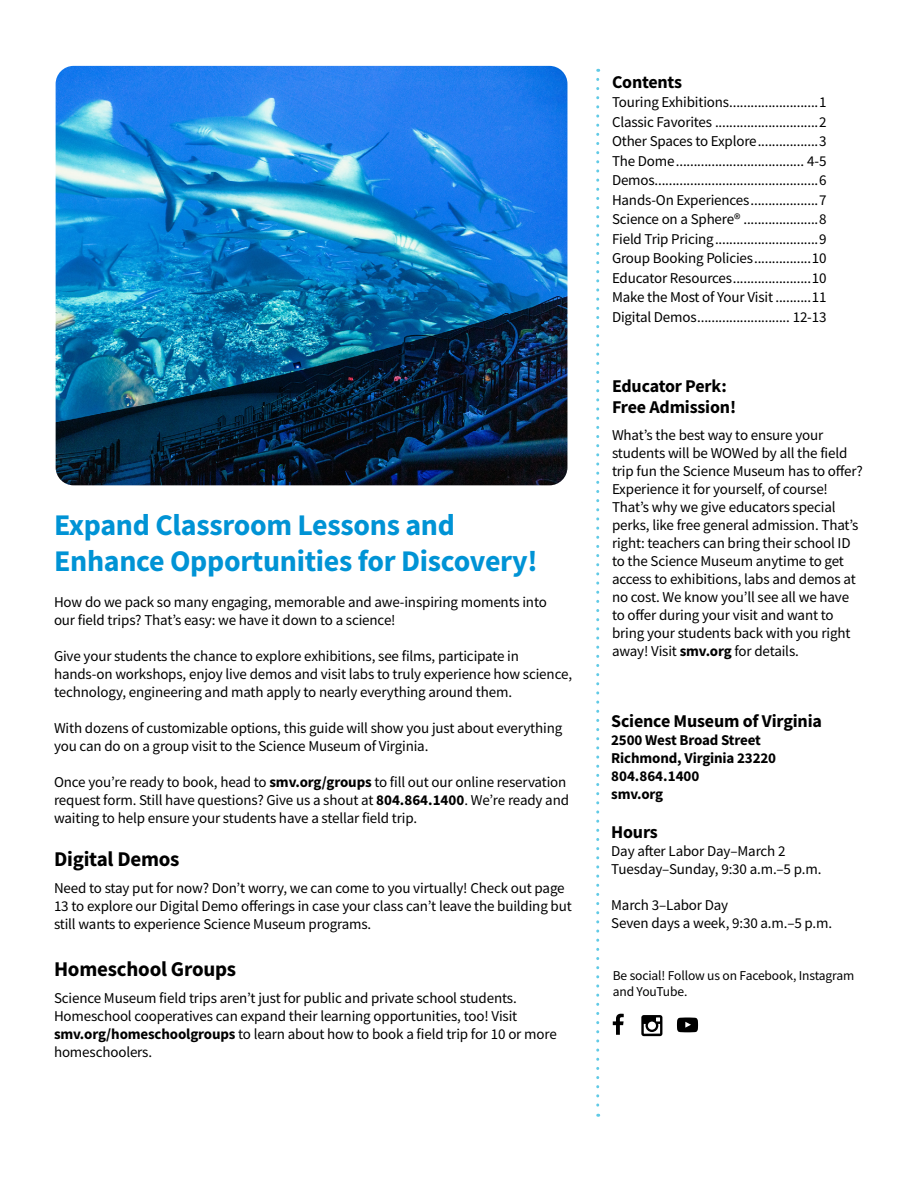
<style>
.page{position:relative;width:918px;height:1188px;background:#fff}
.page>*{position:absolute;margin:0;border:0;box-sizing:border-box;transform-origin:0 0}
.t1{font:700 30px "Source Sans Pro";letter-spacing:-.01em;color:#0093d5}
.t2{font:700 21px "Source Sans Pro";letter-spacing:-.01em;color:#000}
.t3{font:700 18px "Source Sans Pro";letter-spacing:-.01em;color:#000}
.t4{font:15px/18px "Source Sans Pro";letter-spacing:-.01em;color:#000}
.t5{font:700 15px "Source Sans Pro";letter-spacing:-.01em;color:#000}
.t6{font:13.5px/16.2px "Source Sans Pro";letter-spacing:-.01em;color:#000}
.s1{font-weight:700}
</style>
<div class="page">
<img style="left:56px;top:66px;width:511px;height:419px">
<svg style="left:613px;top:1014px;width:11px;height:21px"></svg>
<svg style="left:641px;top:1015px;width:21px;height:21px"></svg>
<svg style="left:677px;top:1018px;width:21px;height:14px"></svg>
<svg style="left:596px;top:79px;width:3px;height:1038px"></svg>
<p class="t1" style="left:54px;top:504px;width:403px">Expand Classroom Lessons and</p>
<p class="t1" style="left:54px;top:540px;width:485px">Enhance Opportunities for Discovery!</p>
<p class="t4" style="left:54px;top:593px;width:494px">How do we pack so many engaging, memorable and awe-inspiring moments into</p>
<p class="t4" style="left:54px;top:611px;width:343px">our field trips? That’s easy: we have it down to a science!</p>
<p class="t4" style="left:54px;top:647px;width:466px">Give your students the chance to explore exhibitions, see films, participate in</p>
<p class="t4" style="left:54px;top:665px;width:520px">hands-on workshops, enjoy live demos and visit labs to truly experience how science, technology, engineering and math apply to nearly everything around them.</p>
<p class="t4" style="left:54px;top:719px;width:510px">With dozens of customizable options, this guide will show you just about everything you can do on a group visit to the Science Museum of Virginia.</p>
<p class="t4" style="left:54px;top:773px;width:517px">Once you’re ready to book, head to <span class="s1">smv.org/groups</span> to fill out our online reservation request form. Still have questions? Give us a shout at <span class="s1">804.864.1400</span>. We’re ready and waiting to help ensure your students have a stellar field trip.</p>
<p class="t2" style="left:54px;top:845px;width:127px">Digital Demos</p>
<p class="t4" style="left:54px;top:879px;width:519px">Need to stay put for now? Don’t worry, we can come to you virtually! Check out page<br>13 to explore our Digital Demo offerings in case your class can’t leave the building but still wants to experience Science Museum programs.</p>
<p class="t2" style="left:54px;top:954px;width:184px">Homeschool Groups</p>
<p class="t4" style="left:54px;top:989px;width:465px">Science Museum field trips aren’t just for public and private school students.<br>Homeschool cooperatives can expand their learning opportunities, too! Visit</p>
<p class="t4" style="left:54px;top:1025px;width:504px"><span class="s1">smv.org/homeschoolgroups</span> to learn about how to book a field trip for 10 or more homeschoolers.</p>
<p class="t3" style="left:612px;top:69px;width:72px">Contents</p>
<p class="t4" style="left:612px;top:93px;width:216px">Touring Exhibitions.........................1</p>
<p class="t4" style="left:612px;top:113px;width:216px">Classic Favorites .............................2</p>
<p class="t4" style="left:612px;top:132px;width:216px">Other Spaces to Explore.................3</p>
<p class="t4" style="left:612px;top:152px;width:216px">The Dome.................................... 4-5</p>
<p class="t4" style="left:612px;top:171px;width:216px">Demos..............................................6</p>
<p class="t4" style="left:612px;top:191px;width:216px">Hands-On Experiences...................7</p>
<p class="t4" style="left:612px;top:210px;width:216px">Science on a Sphere® .....................8</p>
<p class="t4" style="left:612px;top:230px;width:216px">Field Trip Pricing.............................9</p>
<p class="t4" style="left:612px;top:249px;width:216px">Group Booking Policies................10</p>
<p class="t4" style="left:612px;top:269px;width:216px">Educator Resources......................10</p>
<p class="t4" style="left:612px;top:288px;width:216px">Make the Most of Your Visit ..........11</p>
<p class="t4" style="left:612px;top:308px;width:216px">Digital Demos.......................... 12-13</p>
<p class="t3" style="left:612px;top:374px;width:116px">Educator Perk:</p>
<p class="t3" style="left:612px;top:395px;width:126px">Free Admission!</p>
<p class="t4" style="left:612px;top:426px;width:253px">What’s the best way to ensure your students will be WOWed by all the field trip fun the Science Museum has to offer?<br>Experience it for yourself, of course!<br>That’s why we give educators special perks, like free general admission. That’s right: teachers can bring their school ID to the Science Museum anytime to get access to exhibitions, labs and demos at no cost. We know you’ll see all we have to offer during your visit and want to bring your students back with you right away! Visit <span class="s1">smv.org</span> for details.</p>
<p class="t3" style="left:611px;top:709px;width:212px">Science Museum of Virginia</p>
<p class="t5" style="left:611px;top:730px;width:151px">2500 West Broad Street</p>
<p class="t5" style="left:611px;top:748px;width:166px">Richmond, Virginia 23220</p>
<p class="t5" style="left:611px;top:766px;width:90px">804.864.1400</p>
<p class="t5" style="left:611px;top:784px;width:54px">smv.org</p>
<p class="t3" style="left:611px;top:820px;width:48px">Hours</p>
<p class="t4" style="left:611px;top:842px;width:176px">Day after Labor Day–March 2</p>
<p class="t4" style="left:611px;top:860px;width:212px">Tuesday–Sunday, 9:30 a.m.–5 p.m.</p>
<p class="t4" style="left:611px;top:896px;width:119px">March 3–Labor Day</p>
<p class="t4" style="left:611px;top:914px;width:222px">Seven days a week, 9:30 a.m.–5 p.m.</p>
<p class="t6" style="left:613px;top:967px;width:243px">Be social! Follow us on Facebook, Instagram and YouTube.</p>
</div>
